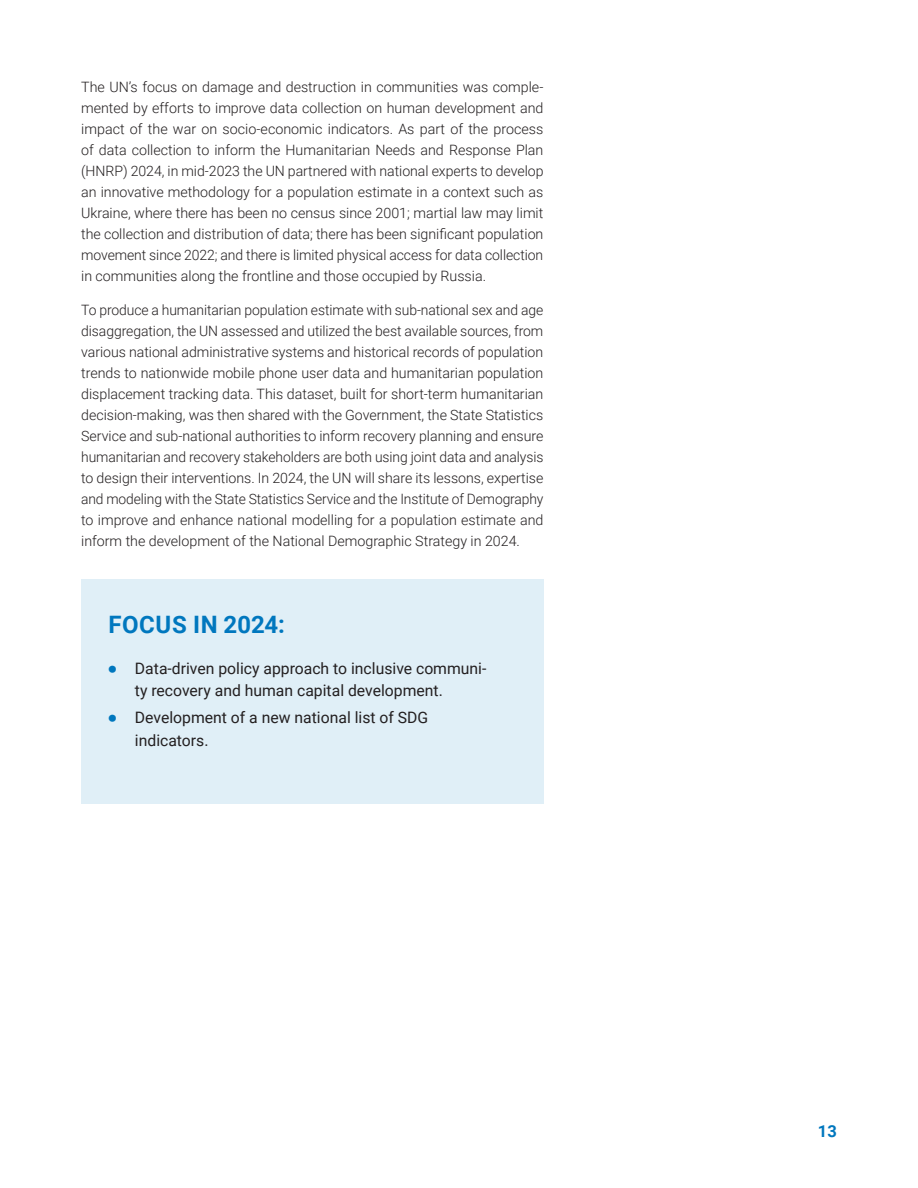
<style>
.page{position:relative;width:918px;height:1188px;background:#fff}
.page>*{position:absolute;margin:0;border:0;box-sizing:border-box;transform-origin:0 0}
.Box_Heading_1{font:700 24px "Roboto";letter-spacing:.025em;color:#0077be}
.t1{font:700 16.5px "Roboto";color:#0077be}
.t2{font:15.75px/22.5px "Roboto";color:#231f20}
.Body{font:300 14.25px/21px "Roboto";color:#231f20;text-align:justify}
.s1{font-family:"Roboto Serif 20 pt";color:#0077be}
</style>
<div class="page">
<div style="left:81px;top:579px;width:462px;height:114px;background:#e0eff7"></div>
<div style="left:81px;top:693px;width:462px;height:110px;background:#e0eff7"></div>
<p class="Body" style="left:81px;top:76px;width:464px">The UN’s focus on damage and destruction in communities was comple&shy;mented by efforts to improve data collection on human development and impact of the war on socio-economic indicators. As part of the process of data collection to inform the Humanitarian Needs and Response Plan (HNRP) 2024, in mid-2023 the UN partnered with national experts to develop an innovative methodology for a population estimate in a context such as Ukraine, where there has been no census since 2001; martial law may limit the collection and distribution of data; there has been significant population movement since 2022; and there is limited physical access for data collection in communities along the frontline and those occupied by Russia.</p>
<p class="Body" style="left:81px;top:299px;width:464px">To produce a humanitarian population estimate with sub-national sex and age disaggregation, the UN assessed and utilized the best available sources, from various national administrative systems and historical records of population trends to nationwide mobile phone user data and humanitarian population displacement tracking data. This dataset, built for short-term humanitarian decision-making, was then shared with the Government, the State Statistics Service and sub-national authorities to inform recovery planning and ensure humanitarian and recovery stakeholders are both using joint data and analysis to design their interventions. In 2024, the UN will share its lessons, expertise and modeling with the State Statistics Service and the Institute of Demography to improve and enhance national modelling for a population estimate and inform the development of the National Demographic Strategy in 2024.</p>
<p class="Box_Heading_1" style="left:108px;top:608px;width:178px">FOCUS IN 2024:</p>
<p class="t2" style="left:135px;top:656px;width:353px;text-indent:-27px"><span class="s1">●</span> Data-driven policy approach to inclusive communi&shy;ty recovery and human capital development.</p>
<p class="t2" style="left:135px;top:706px;width:295px;text-indent:-27px"><span class="s1">●</span> Development of a new national list of SDG indicators.</p>
<p class="t1" style="left:818px;top:1120px;width:20px">13</p>
</div>
